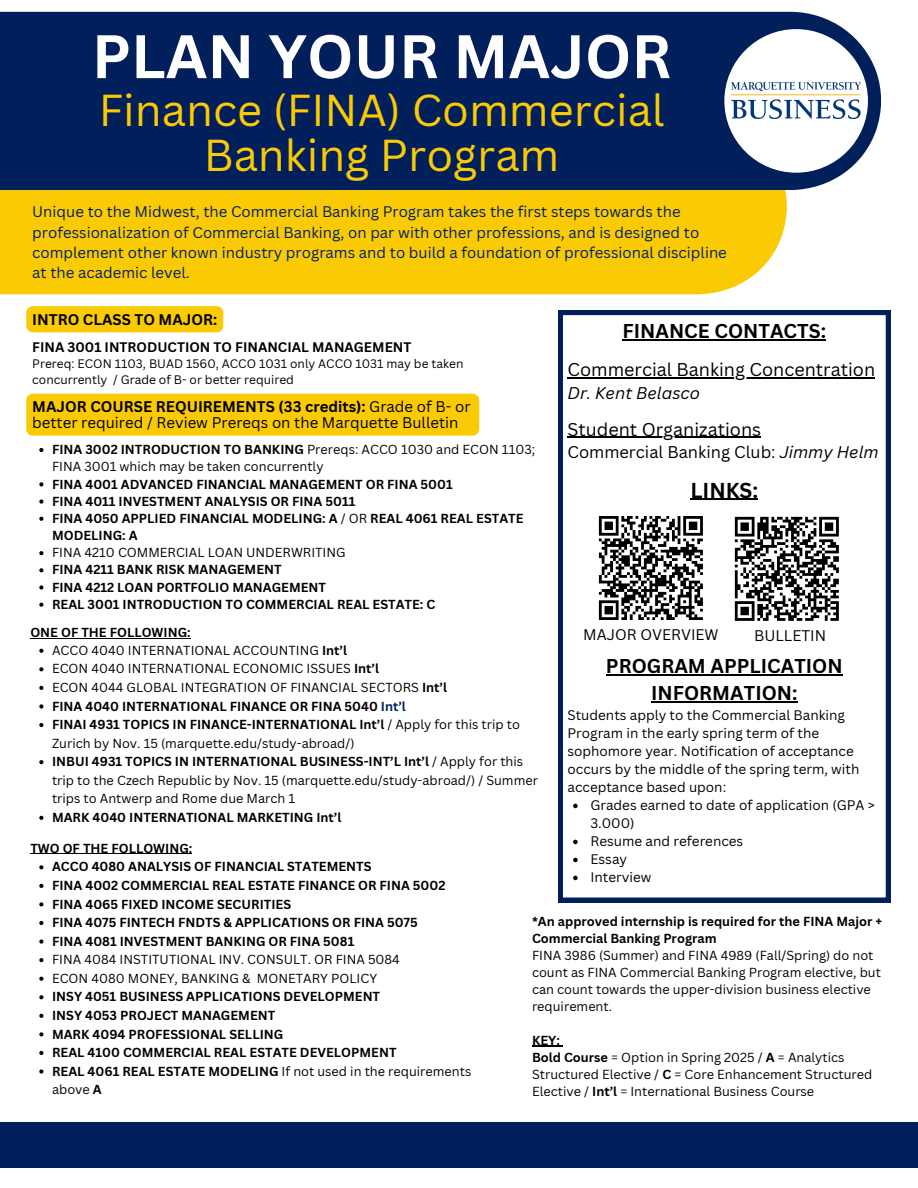
<style>
.page{position:relative;width:918px;height:1188px;background:#fff}
.page>*{position:absolute;margin:0;border:0;box-sizing:border-box;transform-origin:0 0}
.t1{font:700 60px "Canva Sans";color:#fff}
.t2{font:43.5px/45px "Canva Sans";color:#faca04;text-align:center}
.t3{font:700 21px "Canva Sans";color:#000}
.t4{font:700 19.5px/27px "Canva Sans";color:#000;text-align:center}
.t5{font:18px "Canva Sans";color:#000}
.t6{font:16.5px "Canva Sans";color:#000}
.t7{font:italic 16.5px "Canva Sans";color:#000}
.t8{font:15px/20.2px "Canva Sans";color:#01205b}
.t9{font:15px/15.8px "Canva Sans";color:#000}
.t10{font:700 15px "Canva Sans";color:#000}
.t11{font:13.5px/18px "Canva Sans";color:#000}
.t12{font:700 13.5px "Canva Sans";color:#000}
.t13{font:12.75px/17px "Canva Sans";color:#000}
.t14{font:700 12.75px/17.2px "Canva Sans";color:#000}
.t15{font:12px/16px "Canva Sans";color:#000}
.s1{font-style:italic}
.s2{font-weight:700}
.s3{font-weight:400}
.s4{color:#01205b}
</style>
<div class="page">
<div style="left:0;top:190px;width:787px;height:104px;background:#faca04"></div>
<div style="left:0;top:12px;width:881px;height:178px;background:#01205b"></div>
<div style="left:724px;top:29px;width:144px;height:144px;background:#fff;border-radius:50%"></div>
<img style="left:732px;top:83px;width:128px;height:36px">
<svg style="left:559px;top:311px;width:331px;height:591px"></svg>
<hr style="left:623px;top:339px;width:203px;height:1px;background:#000">
<hr style="left:568px;top:377px;width:182px;height:1px;background:#000">
<hr style="left:750px;top:377px;width:125px;height:1px;background:#000">
<hr style="left:568px;top:437px;width:193px;height:1px;background:#000">
<hr style="left:690px;top:499px;width:68px;height:1px;background:#000">
<hr style="left:606px;top:674px;width:237px;height:1px;background:#000">
<hr style="left:651px;top:701px;width:147px;height:1px;background:#000">
<svg style="left:573px;top:804px;width:5px;height:4px"></svg>
<svg style="left:573px;top:840px;width:5px;height:4px"></svg>
<svg style="left:573px;top:858px;width:5px;height:4px"></svg>
<svg style="left:573px;top:876px;width:5px;height:4px"></svg>
<div style="left:593px;top:510px;width:116px;height:116px;background:#fff"></div>
<svg style="left:598px;top:516px;width:105px;height:104px"></svg>
<div style="left:729px;top:511px;width:115px;height:115px;background:#fff"></div>
<svg style="left:734px;top:516px;width:105px;height:105px"></svg>
<div style="left:0;top:1122px;width:918px;height:45px;background:#01205b"></div>
<div style="left:26px;top:394px;width:453px;height:42px;background:#faca04;border-radius:7px"></div>
<svg style="left:39px;top:448px;width:4px;height:4px"></svg>
<svg style="left:39px;top:482px;width:4px;height:4px"></svg>
<svg style="left:39px;top:500px;width:4px;height:4px"></svg>
<svg style="left:39px;top:517px;width:4px;height:4px"></svg>
<svg style="left:39px;top:551px;width:4px;height:4px"></svg>
<svg style="left:39px;top:568px;width:4px;height:4px"></svg>
<svg style="left:39px;top:585px;width:4px;height:5px"></svg>
<svg style="left:39px;top:603px;width:4px;height:4px"></svg>
<hr style="left:30px;top:638px;width:161px;height:1px;background:#000">
<svg style="left:39px;top:649px;width:4px;height:4px"></svg>
<svg style="left:39px;top:667px;width:4px;height:4px"></svg>
<svg style="left:39px;top:686px;width:4px;height:4px"></svg>
<svg style="left:39px;top:704px;width:4px;height:5px"></svg>
<svg style="left:39px;top:723px;width:4px;height:4px"></svg>
<svg style="left:39px;top:760px;width:4px;height:4px"></svg>
<svg style="left:39px;top:816px;width:4px;height:4px"></svg>
<hr style="left:30px;top:854px;width:162px;height:1px;background:#000">
<svg style="left:39px;top:865px;width:4px;height:4px"></svg>
<svg style="left:39px;top:884px;width:4px;height:4px"></svg>
<svg style="left:39px;top:902px;width:4px;height:5px"></svg>
<svg style="left:39px;top:921px;width:4px;height:4px"></svg>
<svg style="left:39px;top:940px;width:4px;height:4px"></svg>
<svg style="left:39px;top:958px;width:4px;height:4px"></svg>
<svg style="left:39px;top:977px;width:4px;height:4px"></svg>
<svg style="left:39px;top:995px;width:4px;height:4px"></svg>
<svg style="left:39px;top:1014px;width:4px;height:4px"></svg>
<svg style="left:39px;top:1032px;width:4px;height:4px"></svg>
<svg style="left:39px;top:1051px;width:4px;height:4px"></svg>
<svg style="left:39px;top:1069px;width:4px;height:5px"></svg>
<div style="left:26px;top:306px;width:197px;height:26px;background:#faca04;border-radius:7px"></div>
<svg style="left:532px;top:1046px;width:31px;height:1px"></svg>
<p class="t1" style="left:92px;top:14px;width:581px">PLAN YOUR MAJOR</p>
<p class="t2" style="left:99px;top:87px;width:567px">Finance (FINA) Commercial<br>Banking Program</p>
<p class="t8" style="left:32px;top:202px;width:696px">Unique to the Midwest, the Commercial Banking Program takes the first steps towards the professionalization of Commercial Banking, on par with other professions, and is designed to complement other known industry programs and to build a foundation of professional discipline at the academic level.</p>
<p class="t10" style="left:32px;top:309px;width:187px">INTRO CLASS TO MAJOR:</p>
<p class="t12" style="left:32px;top:337px;width:381px">FINA 3001 INTRODUCTION TO FINANCIAL MANAGEMENT</p>
<p class="t15" style="left:32px;top:355px;width:433px">Prereq: ECON 1103, BUAD 1560, ACCO 1031 only ACCO 1031 may be taken concurrently / Grade of B- or better required</p>
<h2 class="t4" style="left:623px;top:317px;width:205px">FINANCE CONTACTS:</h2>
<p class="t5" style="left:568px;top:357px;width:309px">Commercial Banking Concentration</p>
<p class="t7" style="left:568px;top:381px;width:134px">Dr. Kent Belasco</p>
<p class="t5" style="left:568px;top:417px;width:195px">Student Organizations</p>
<p class="t6" style="left:568px;top:441px;width:313px">Commercial Banking Club: <span class="s1">Jimmy Helm</span></p>
<h5 class="t3" style="left:690px;top:475px;width:69px">LINKS:</h5>
<h6 class="t9" style="left:32px;top:399px;width:440px"><span class="s2">MAJOR COURSE REQUIREMENTS (33 credits):</span> Grade of B- or better required / Review Prereqs on the Marquette Bulletin</h6>
<p class="t13" style="left:52px;top:441px;width:485px"><span class="s2">FINA 3002 INTRODUCTION TO BANKING</span> Prereqs: ACCO 1030 and ECON 1103;<br>FINA 3001 which may be taken concurrently</p>
<h6 class="t14" style="left:52px;top:475px;width:402px">FINA 4001 ADVANCED FINANCIAL MANAGEMENT OR FINA 5001</h6>
<p class="t14" style="left:52px;top:492px;width:305px">FINA 4011 INVESTMENT ANALYSIS OR FINA 5011</p>
<p class="t14" style="left:52px;top:509px;width:473px">FINA 4050 APPLIED FINANCIAL MODELING: A <span class="s3">/ OR</span> REAL 4061 REAL ESTATE<br>MODELING: A</p>
<p class="t13" style="left:52px;top:544px;width:295px">FINA 4210 COMMERCIAL LOAN UNDERWRITING</p>
<p class="t14" style="left:52px;top:561px;width:231px">FINA 4211 BANK RISK MANAGEMENT</p>
<p class="t14" style="left:52px;top:578px;width:276px">FINA 4212 LOAN PORTFOLIO MANAGEMENT</p>
<p class="t14" style="left:52px;top:595px;width:385px">REAL 3001 INTRODUCTION TO COMMERCIAL REAL ESTATE: C</p>
<p class="t14" style="left:30px;top:623px;width:162px">ONE OF THE FOLLOWING:</p>
<p class="t13" style="left:52px;top:641px;width:296px">ACCO 4040 INTERNATIONAL ACCOUNTING <span class="s2">Int’l</span></p>
<p class="t13" style="left:52px;top:660px;width:328px">ECON 4040 INTERNATIONAL ECONOMIC ISSUES <span class="s2">Int’l</span></p>
<p class="t13" style="left:52px;top:679px;width:396px">ECON 4044 GLOBAL INTEGRATION OF FINANCIAL SECTORS <span class="s2">Int’l</span></p>
<p class="t14" style="left:52px;top:697px;width:355px">FINA 4040 INTERNATIONAL FINANCE OR FINA 5040 <span class="s4">Int’l</span></p>
<p class="t13" style="left:52px;top:715px;width:469px;line-height:18.6px"><span class="s2">FINAI 4931 TOPICS IN FINANCE-INTERNATIONAL Int’l</span> / Apply for this trip to<br>Zurich by Nov. 15 (marquette.edu/study-abroad/)</p>
<p class="t13" style="left:52px;top:752px;width:487px;line-height:18.6px"><span class="s2">INBUI 4931 TOPICS IN INTERNATIONAL BUSINESS-INT’L Int’l</span> / Apply for this trip to the Czech Republic by Nov. 15 (marquette.edu/study-abroad/) / Summer trips to Antwerp and Rome due March 1</p>
<p class="t14" style="left:52px;top:808px;width:291px">MARK 4040 INTERNATIONAL MARKETING Int’l</p>
<p class="t14" style="left:30px;top:839px;width:163px">TWO OF THE FOLLOWING:</p>
<p class="t14" style="left:52px;top:858px;width:321px">ACCO 4080 ANALYSIS OF FINANCIAL STATEMENTS</p>
<p class="t14" style="left:52px;top:876px;width:395px">FINA 4002 COMMERCIAL REAL ESTATE FINANCE OR FINA 5002</p>
<p class="t14" style="left:52px;top:895px;width:241px">FINA 4065 FIXED INCOME SECURITIES</p>
<p class="t14" style="left:52px;top:914px;width:367px">FINA 4075 FINTECH FNDTS &amp; APPLICATIONS OR FINA 5075</p>
<p class="t14" style="left:52px;top:932px;width:304px">FINA 4081 INVESTMENT BANKING OR FINA 5081</p>
<p class="t13" style="left:52px;top:951px;width:349px">FINA 4084 INSTITUTIONAL INV. CONSULT. OR FINA 5084</p>
<p class="t13" style="left:52px;top:969px;width:327px">ECON 4080 MONEY, BANKING &amp; MONETARY POLICY</p>
<p class="t14" style="left:52px;top:988px;width:330px">INSY 4051 BUSINESS APPLICATIONS DEVELOPMENT</p>
<p class="t14" style="left:52px;top:1006px;width:225px">INSY 4053 PROJECT MANAGEMENT</p>
<p class="t14" style="left:52px;top:1025px;width:233px">MARK 4094 PROFESSIONAL SELLING</p>
<p class="t14" style="left:52px;top:1044px;width:346px">REAL 4100 COMMERCIAL REAL ESTATE DEVELOPMENT</p>
<p class="t13" style="left:52px;top:1061px;width:421px;line-height:18.6px"><span class="s2">REAL 4061 REAL ESTATE MODELING</span> If not used in the requirements above <span class="s2">A</span></p>
<p class="t9" style="left:583px;top:626px;width:137px">MAJOR OVERVIEW</p>
<p class="t9" style="left:754px;top:627px;width:74px">BULLETIN</p>
<h3 class="t4" style="left:606px;top:652px;width:238px">PROGRAM APPLICATION<br>INFORMATION:</h3>
<h4 class="t11" style="left:568px;top:706px;width:293px">Students apply to the Commercial Banking Program in the early spring term of the sophomore year. Notification of acceptance occurs by the middle of the spring term, with acceptance based upon:</h4>
<h4 class="t11" style="left:590px;top:796px;width:286px">Grades earned to date of application (GPA &gt;<br>3.000)</h4>
<h3 class="t11" style="left:590px;top:832px;width:154px">Resume and references</h3>
<p class="t11" style="left:590px;top:850px;width:38px">Essay</p>
<p class="t11" style="left:590px;top:868px;width:62px">Interview</p>
<p class="t14" style="left:532px;top:912px;width:352px">*An approved internship is required for the FINA Major +<br>Commercial Banking Program</p>
<p class="t13" style="left:532px;top:946px;width:350px">FINA 3986 (Summer) and FINA 4989 (Fall/Spring) do not count as FINA Commercial Banking Program elective, but can count towards the upper-division business elective requirement.</p>
<p class="t14" style="left:532px;top:1031px;width:29px">KEY:</p>
<p class="t13" style="left:532px;top:1048px;width:342px"><span class="s2">Bold Course</span> = Option in Spring 2025 / <span class="s2">A</span> = Analytics<br>Structured Elective / <span class="s2">C</span> = Core Enhancement Structured<br>Elective / <span class="s2">Int’l</span> = International Business Course</p>
</div>
